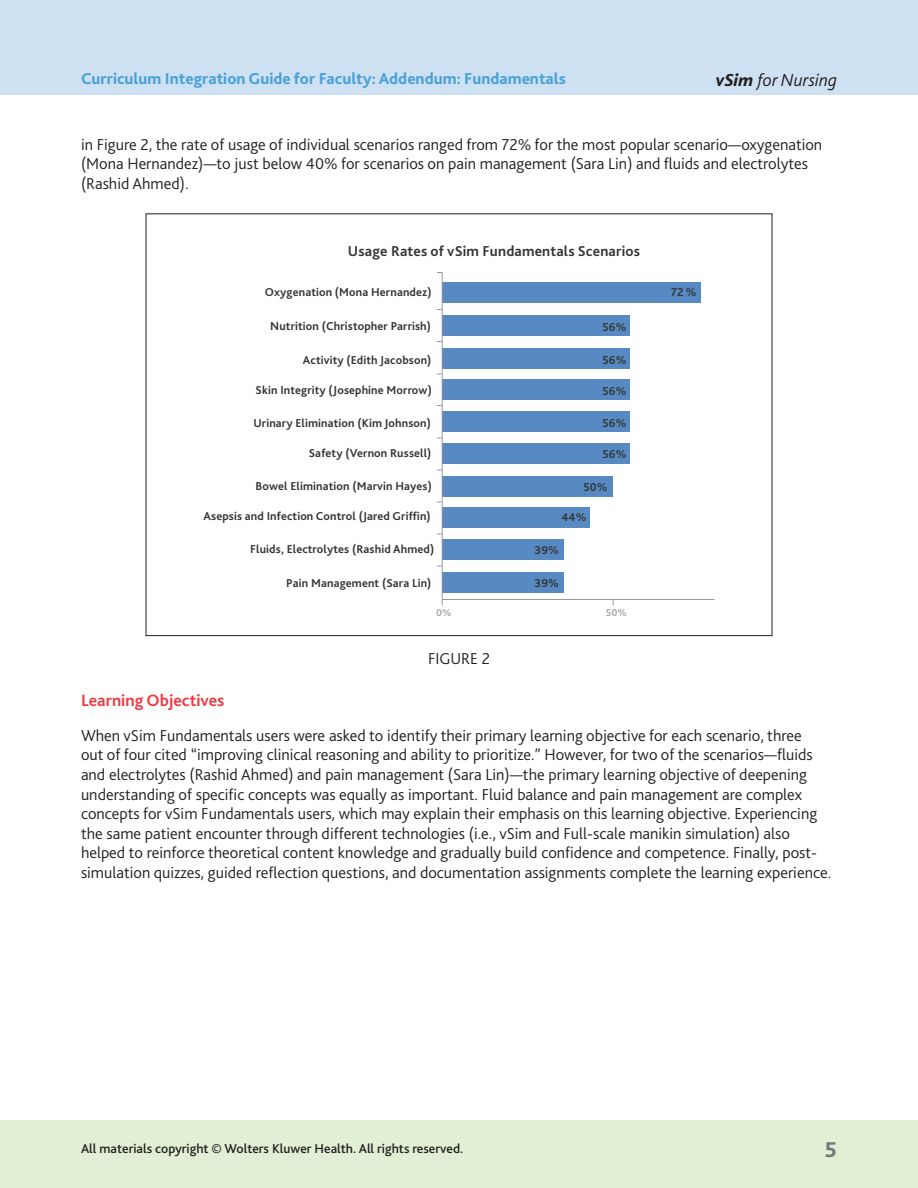
<style>
.page{position:relative;width:918px;height:1188px;background:#fff}
.page>*{position:absolute;margin:0;border:0;box-sizing:border-box;transform-origin:0 0}
.t1{font:800 22.5px "Bliss 2";color:#76787b}
.t2{font:italic 300 18.3px "Bliss";color:#231f20}
.t3{font:700 17.25px "Bliss 2";color:#ee3a41}
.t4{font:300 16.5px/19.5px "Bliss 2";color:#231f20}
.t5{font:800 16.5px "Bliss 2";color:#4aa1d8}
.t6{font:700 15px "Bliss 2";letter-spacing:.01em;color:#333635}
.t7{font:500 13.5px "Bliss 2";color:#231f20}
.t8{font:700 12px "Bliss 2";letter-spacing:.01em;color:#333635}
.t9{font:700 10.5px "Bliss 2";color:#a3a6aa}
.s1{font-weight:800}
</style>
<div class="page">
<div style="left:0;top:0;width:918px;height:94px;background:#cee1f3"></div>
<div style="left:0;top:1120px;width:918px;height:68px;background:#e1efd4"></div>
<hr style="left:442px;top:599px;width:272px;height:1px;background:#989a9d">
<div style="left:442px;top:573px;width:122px;height:20px;background:#5789c3"></div>
<div style="left:442px;top:316px;width:188px;height:20px;background:#5789c3"></div>
<div style="left:442px;top:349px;width:188px;height:20px;background:#5789c3"></div>
<div style="left:442px;top:380px;width:188px;height:20px;background:#5789c3"></div>
<div style="left:442px;top:412px;width:188px;height:20px;background:#5789c3"></div>
<div style="left:442px;top:444px;width:188px;height:20px;background:#5789c3"></div>
<div style="left:442px;top:476px;width:171px;height:20px;background:#5789c3"></div>
<div style="left:442px;top:507px;width:148px;height:21px;background:#5789c3"></div>
<div style="left:442px;top:539px;width:122px;height:21px;background:#5789c3"></div>
<div style="left:442px;top:282px;width:259px;height:20px;background:#5789c3"></div>
<hr style="left:442px;top:273px;width:1px;height:332px;background:#989a9d">
<p class="t5" style="left:81px;top:68px;width:487px">Curriculum Integration Guide for Faculty: Addendum: Fundamentals</p>
<p class="t2" style="left:716px;top:70px;width:122px"><span class="s1">vSim</span> for Nursing</p>
<p class="t4" style="left:81px;top:134px;width:743px">in Figure 2, the rate of usage of individual scenarios ranged from 72% for the most popular scenario—oxygenation (Mona Hernandez)—to just below 40% for scenarios on pain management (Sara Lin) and fluids and electrolytes (Rashid Ahmed).</p>
<p class="t6" style="left:348px;top:242px;width:294px">Usage Rates of vSim Fundamentals Scenarios</p>
<p class="t8" style="left:265px;top:285px;width:168px">Oxygenation (Mona Hernandez)</p>
<p class="t8" style="left:270px;top:319px;width:162px">Nutrition (Christopher Parrish)</p>
<p class="t8" style="left:303px;top:352px;width:130px">Activity (Edith Jacobson)</p>
<p class="t8" style="left:256px;top:383px;width:178px">Skin Integrity (Josephine Morrow)</p>
<p class="t8" style="left:253px;top:415px;width:179px">Urinary Elimination (Kim Johnson)</p>
<p class="t8" style="left:309px;top:446px;width:124px">Safety (Vernon Russell)</p>
<p class="t8" style="left:256px;top:479px;width:178px">Bowel Elimination (Marvin Hayes)</p>
<p class="t8" style="left:204px;top:509px;width:229px">Asepsis and Infection Control (Jared Griffin)</p>
<p class="t8" style="left:250px;top:541px;width:186px">Fluids, Electrolytes (Rashid Ahmed)</p>
<p class="t8" style="left:286px;top:576px;width:147px">Pain Management (Sara Lin)</p>
<p class="t9" style="left:436px;top:606px;width:17px">0%</p>
<p class="t4" style="left:428px;top:649px;width:63px">FIGURE 2</p>
<p class="t8" style="left:603px;top:319px;width:26px">56%</p>
<p class="t8" style="left:603px;top:352px;width:26px">56%</p>
<p class="t8" style="left:603px;top:384px;width:26px">56%</p>
<p class="t8" style="left:603px;top:415px;width:26px">56%</p>
<p class="t8" style="left:603px;top:447px;width:26px">56%</p>
<p class="t8" style="left:583px;top:480px;width:26px">50%</p>
<p class="t8" style="left:561px;top:510px;width:27px">44%</p>
<p class="t8" style="left:535px;top:543px;width:26px">39%</p>
<p class="t8" style="left:535px;top:576px;width:26px">39%</p>
<p class="t9" style="left:606px;top:606px;width:23px">50%</p>
<p class="t8" style="left:671px;top:285px;width:27px">72%</p>
<p class="t3" style="left:81px;top:690px;width:145px">Learning Objectives</p>
<p class="t4" style="left:81px;top:725px;width:750px">When vSim Fundamentals users were asked to identify their primary learning objective for each scenario, three<br>out of four cited “improving clinical reasoning and ability to prioritize.” However, for two of the scenarios—fluids and electrolytes (Rashid Ahmed) and pain management (Sara Lin)—the primary learning objective of deepening understanding of specific concepts was equally as important. Fluid balance and pain management are complex concepts for vSim Fundamentals users, which may explain their emphasis on this learning objective. Experiencing the same patient encounter through different technologies (i.e., vSim and Full-scale manikin simulation) also helped to reinforce theoretical content knowledge and gradually build confidence and competence. Finally, post&shy;simulation quizzes, guided reflection questions, and documentation assignments complete the learning experience.</p>
<p class="t7" style="left:81px;top:1140px;width:384px">All materials copyright © Wolters Kluwer Health. All rights reserved.</p>
<h1 class="t1" style="left:825px;top:1135px;width:14px">5</h1>
</div>
